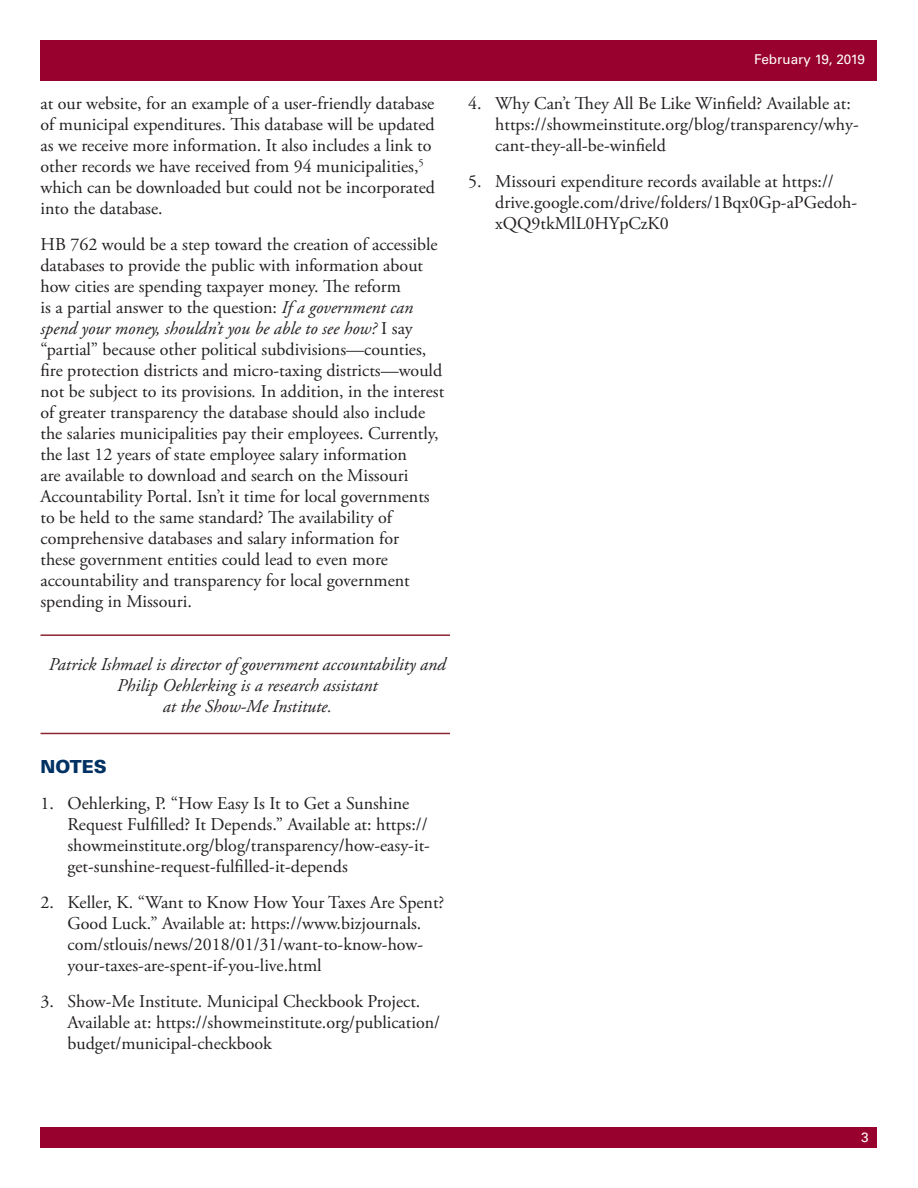
<style>
.page{position:relative;width:918px;height:1188px;background:#fff}
.page>*{position:absolute;margin:0;border:0;box-sizing:border-box;transform-origin:0 0}
.t1{font:18px/21px "Adobe Garamond Pro";color:#231f20}
.t2{font:italic 18px/21px "Adobe Garamond Pro";color:#231f20;text-align:center}
.t3{font:900 18px "Univers LT Std";color:#003163}
.DATE{font:13.5px "Univers LT Std";color:#fff}
.s1{font-style:italic}
</style>
<div class="page">
<div style="left:40px;top:40px;width:837px;height:41px;background:#98012d"></div>
<div style="left:40px;top:1127px;width:837px;height:21px;background:#98012d"></div>
<hr style="left:41px;top:634px;width:409px;height:2px;background:#8d2533">
<hr style="left:41px;top:733px;width:409px;height:1px;background:#8d2533">
<p class="t1" style="left:40px;top:93px;width:396px">at our website, for an example of a user-friendly database of municipal expenditures. This database will be updated as we receive more information. It also includes a link to other records we have received from 94 municipalities,<sup>5 </sup>which can be downloaded but could not be incorporated into the database.</p>
<p class="t1" style="left:40px;top:234px;width:405px">HB 762 would be a step toward the creation of accessible databases to provide the public with information about how cities are spending taxpayer money. The reform<br>is a partial answer to the question: <span class="s1">If a government can spend your money, shouldn’t you be able to see how?</span> I say “partial” because other political subdivisions—counties, fire protection districts and micro-taxing districts—would not be subject to its provisions<span class="s1">.</span> In addition, in the interest of greater transparency the database should also include the salaries municipalities pay their employees. Currently, the last 12 years of state employee salary information<br>are available to download and search on the Missouri Accountability Portal. Isn’t it time for local governments to be held to the same standard? The availability of comprehensive databases and salary information for<br>these government entities could lead to even more accountability and transparency for local government spending in Missouri.</p>
<p class="t2" style="left:49px;top:654px;width:398px">Patrick Ishmael is director of government accountability and<br>Philip Oehlerking is a research assistant<br>at the Show-Me Institute.</p>
<p class="t3" style="left:40px;top:755px;width:68px">NOTES</p>
<p class="t1" style="left:68px;top:794px;width:364px;text-indent:-27px">1. Oehlerking, P. “How Easy Is It to Get a Sunshine Request Fulfilled? It Depends.” Available at: https:// showmeinstitute.org/blog/transparency/how-easy-it&shy;get-sunshine-request-fulfilled-it-depends</p>
<p class="t1" style="left:68px;top:893px;width:378px;text-indent:-27px">2. Keller, K. “Want to Know How Your Taxes Are Spent?<br>Good Luck.” Available at: https://www.bizjournals. com/stlouis/news/2018/01/31/want-to-know-how&shy;your-taxes-are-spent-if-you-live.html</p>
<p class="t1" style="left:68px;top:992px;width:374px;text-indent:-27px">3. Show-Me Institute. Municipal Checkbook Project.<br>Available at: https://showmeinstitute.org/publication/ budget/municipal-checkbook</p>
<p class="DATE" style="left:754px;top:51px;width:112px">February 19, 2019</p>
<p class="t1" style="left:495px;top:93px;width:365px;text-indent:-27px">4. Why Can’t They All Be Like Winfield? Available at: https://showmeinstitute.org/blog/transparency/why&shy;cant-they-all-be-winfield</p>
<p class="t1" style="left:495px;top:171px;width:364px;text-indent:-27px">5. Missouri expenditure records available at https:// drive.google.com/drive/folders/1Bqx0Gp-aPGedoh&shy;xQQ9tkMlL0HYpCzK0</p>
<p class="DATE" style="left:861px;top:1129px;width:9px">3</p>
</div>
